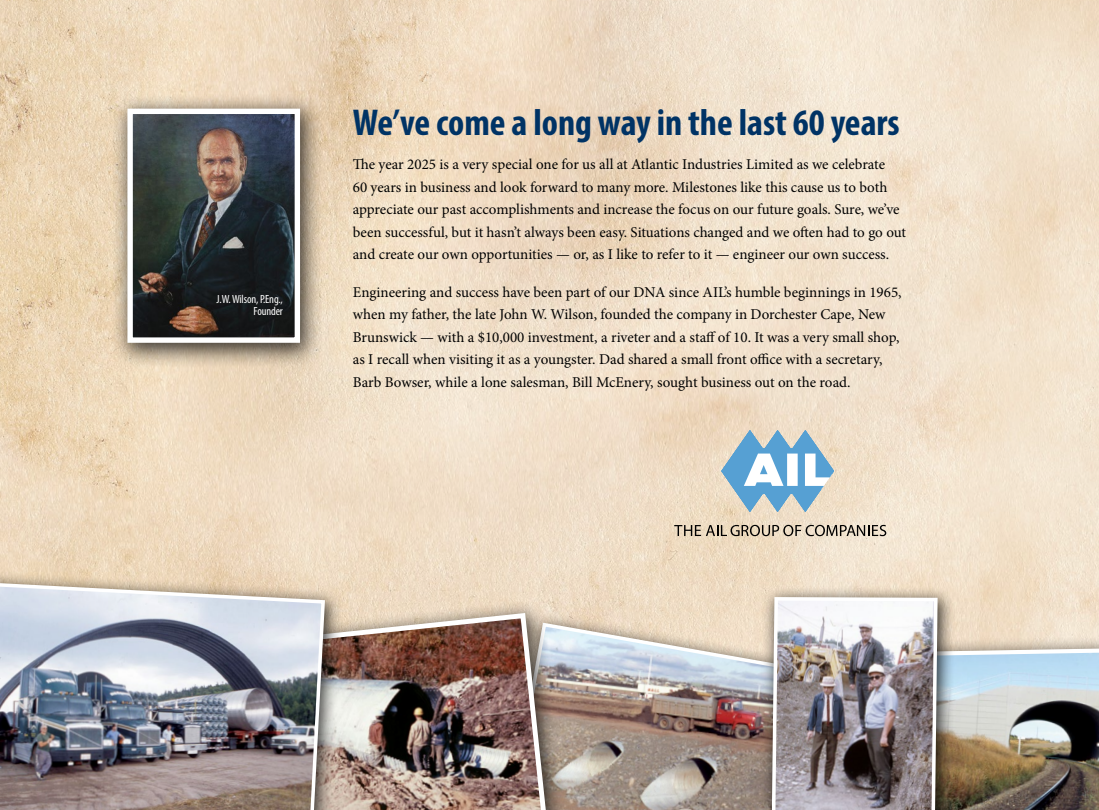
<style>
.page{position:relative;width:1099px;height:810px;background:#fff}
.page>*{position:absolute;margin:0;border:0;box-sizing:border-box;transform-origin:0 0}
.t1{font:700 condensed 37.5px "Myriad Pro";color:#003365}
.t2{font:15px/22.5px "Minion Pro";color:#000}
.t3{font:condensed 11.88px/11.9px "Myriad Pro";letter-spacing:-.01em;color:#fff;text-align:right}
</style>
<div class="page">
<img style="left:0;top:0;width:1098px;height:634px">
<div style="left:110px;top:93px;width:213px;height:276px;background:#000;opacity:.75"></div>
<img style="left:133px;top:115px;width:161px;height:222px">
<div style="left:127px;top:109px;width:173px;height:234px;border:5px solid #fff"></div>
<div style="left:873px;top:634px;width:225px;height:176px;background:#000;opacity:.75"></div>
<img style="left:954px;top:644px;width:144px;height:166px">
<div style="left:497px;top:611px;width:365px;height:199px;background:#000;opacity:.75"></div>
<img style="left:569px;top:621px;width:189px;height:189px">
<div style="left:151px;top:601px;width:418px;height:209px;background:#000;opacity:.75"></div>
<img style="left:343px;top:610px;width:209px;height:200px">
<div style="left:0;top:570px;width:343px;height:240px;background:#000;opacity:.75"></div>
<img style="left:0;top:580px;width:327px;height:230px">
<div style="left:758px;top:586px;width:196px;height:224px;background:#000;opacity:.75"></div>
<img style="left:769px;top:595px;width:170px;height:215px">
<svg style="left:721px;top:430px;width:112px;height:82px"></svg>
<svg style="left:674px;top:525px;width:212px;height:11px"></svg>
<p class="t3" style="left:216px;top:293px;width:68px">J.W. Wilson, P.Eng.,<br>Founder</p>
<h1 class="t1" style="left:352px;top:99px;width:548px">We’ve come a long way in the last 60 years</h1>
<p class="t2" style="left:352px;top:153px;width:554px">The year 2025 is a very special one for us all at Atlantic Industries Limited as we celebrate<br>60 years in business and look forward to many more. Milestones like this cause us to both appreciate our past accomplishments and increase the focus on our future goals. Sure, we’ve been successful, but it hasn’t always been easy. Situations changed and we often had to go out and create our own opportunities — or, as I like to refer to it — engineer our own success.</p>
<p class="t2" style="left:352px;top:281px;width:550px">Engineering and success have been part of our DNA since AIL’s humble beginnings in 1965, when my father, the late John W. Wilson, founded the company in Dorchester Cape, New Brunswick — with a $10,000 investment, a riveter and a staff of 10. It was a very small shop, as I recall when visiting it as a youngster. Dad shared a small front office with a secretary, Barb Bowser, while a lone salesman, Bill McEnery, sought business out on the road.</p>
</div>
